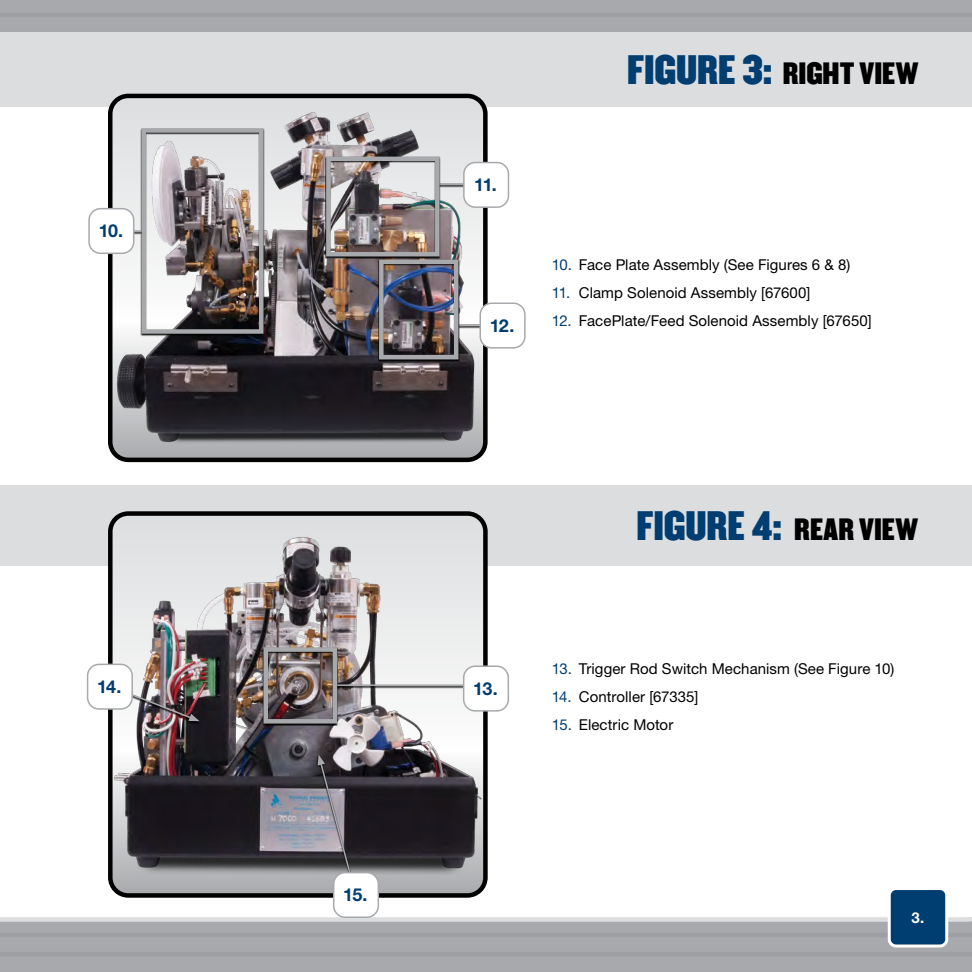
<style>
.page{position:relative;width:972px;height:972px;background:#a7a9ac}
.page>*{position:absolute;margin:0;border:0;box-sizing:border-box;transform-origin:0 0}
.t1{font:36px "Champion HTF Middleweight";letter-spacing:-.005em;color:#003d71}
.t2{font:27px "Champion HTF Middleweight";letter-spacing:.005em;color:#000}
.t3{font:700 17.85px "Helvetica Neue LT Std";letter-spacing:-.04em;color:#003d71}
.t4{font:15px "Helvetica Neue LT Std";letter-spacing:.005em;color:#000}
.t5{font:700 15px "Helvetica Neue LT Std";color:#fff}
.s1{font-size:36px;color:#003d71}
.s2{color:#003d71}
.s3{font-size:27px;color:#000}
</style>
<div class="page">
<hr style="left:0;top:32px;width:972px;height:4px;background:#dcddde">
<hr style="left:0;top:13px;width:972px;height:4px;background:#9d9fa2">
<hr style="left:0;top:952px;width:972px;height:4px;background:#9d9fa2">
<hr style="left:0;top:933px;width:972px;height:4px;background:#9d9fa2">
<div style="left:0;top:107px;width:972px;height:815px;background:#fff"></div>
<div style="left:0;top:485px;width:972px;height:81px;background:#dcddde"></div>
<svg style="left:110px;top:516px;width:375px;height:379px"></svg>
<div style="left:108px;top:511px;width:380px;height:387px;border:4px solid #000;border-radius:18px"></div>
<img style="left:107px;top:528px;width:382px;height:346px">
<div style="left:0;top:33px;width:972px;height:74px;background:#dcddde"></div>
<svg style="left:110px;top:448px;width:375px;height:12px"></svg>
<img style="left:99px;top:93px;width:394px;height:355px">
<img style="left:140px;top:128px;width:125px;height:209px">
<div style="left:141px;top:128px;width:123px;height:206px;border:4px solid #a7a9ac"></div>
<svg style="left:134px;top:230px;width:9px;height:5px"></svg>
<hr style="left:121px;top:230px;width:20px;height:2px;background:#a7a9ac">
<div style="left:89px;top:209px;width:45px;height:44px;background:#fff;border-radius:11px"></div>
<div style="left:88px;top:208px;width:46px;height:46px;border:2px solid #a7a9ac;border-radius:11px"></div>
<svg style="left:441px;top:185px;width:22px;height:2px"></svg>
<hr style="left:438px;top:183px;width:48px;height:2px;background:#a7a9ac">
<div style="left:464px;top:163px;width:44px;height:44px;background:#fff;border-radius:11px"></div>
<div style="left:463px;top:162px;width:46px;height:46px;border:2px solid #a7a9ac;border-radius:11px"></div>
<img style="left:325px;top:157px;width:116px;height:102px">
<div style="left:326px;top:157px;width:114px;height:99px;border:4px solid #a7a9ac"></div>
<svg style="left:459px;top:326px;width:21px;height:2px"></svg>
<hr style="left:456px;top:324px;width:47px;height:2px;background:#a7a9ac">
<div style="left:480px;top:303px;width:45px;height:45px;background:#fff;border-radius:11px"></div>
<div style="left:480px;top:302px;width:46px;height:47px;border:2px solid #a7a9ac;border-radius:11px"></div>
<img style="left:378px;top:260px;width:81px;height:102px">
<div style="left:379px;top:260px;width:79px;height:99px;border:4px solid #a7a9ac"></div>
<svg style="left:110px;top:686px;width:91px;height:38px"></svg>
<img style="left:110px;top:685px;width:90px;height:36px">
<div style="left:88px;top:664px;width:44px;height:45px;background:#fff;border-radius:11px"></div>
<div style="left:87px;top:664px;width:46px;height:46px;border:2px solid #a7a9ac;border-radius:11px"></div>
<svg style="left:316px;top:755px;width:17px;height:144px"></svg>
<svg style="left:318px;top:755px;width:40px;height:143px"></svg>
<div style="left:334px;top:873px;width:44px;height:44px;background:#fff;border-radius:11px"></div>
<div style="left:333px;top:872px;width:46px;height:46px;border:2px solid #a7a9ac;border-radius:11px"></div>
<svg style="left:338px;top:686px;width:125px;height:3px"></svg>
<hr style="left:334px;top:684px;width:148px;height:2px;background:#a7a9ac">
<div style="left:464px;top:666px;width:44px;height:45px;background:#fff;border-radius:11px"></div>
<div style="left:463px;top:665px;width:46px;height:47px;border:2px solid #a7a9ac;border-radius:11px"></div>
<img style="left:262px;top:647px;width:76px;height:79px">
<div style="left:264px;top:647px;width:73px;height:77px;border:4px solid #a7a9ac"></div>
<div style="left:889px;top:889px;width:58px;height:57px;background:#003d71;border-radius:7px"></div>
<div style="left:888px;top:887px;width:60px;height:61px;border:3px solid #fff;border-radius:7px"></div>
<p class="t3" style="left:99px;top:220px;width:26px">10.</p>
<p class="t3" style="left:97px;top:676px;width:26px">14.</p>
<p class="t3" style="left:343px;top:884px;width:26px">15.</p>
<p class="t3" style="left:474px;top:174px;width:24px">11.</p>
<p class="t3" style="left:490px;top:315px;width:26px">12.</p>
<h2 class="t2" style="left:627px;top:56px;width:293px"><span class="s1">FIGURE 3:</span> RIGHT VIEW</h2>
<p class="t4" style="left:552px;top:256px;width:300px"><span class="s2">10.</span> Face Plate Assembly (See Figures 6 &amp; 8)</p>
<p class="t4" style="left:552px;top:284px;width:260px"><span class="s2">11.</span> Clamp Solenoid Assembly [67600]</p>
<p class="t4" style="left:552px;top:312px;width:321px"><span class="s2">12.</span> FacePlate/Feed Solenoid Assembly [67650]</p>
<p class="t3" style="left:473px;top:678px;width:26px">13.</p>
<h1 class="t1" style="left:637px;top:502px;width:283px">FIGURE 4: <span class="s3">REAR VIEW</span></h1>
<p class="t4" style="left:552px;top:660px;width:344px"><span class="s2">13.</span> Trigger Rod Switch Mechanism (See Figure 10)</p>
<p class="t4" style="left:552px;top:688px;width:148px"><span class="s2">14.</span> Controller [67335]</p>
<p class="t4" style="left:552px;top:716px;width:123px"><span class="s2">15.</span> Electric Motor</p>
<p class="t5" style="left:911px;top:908px;width:14px">3.</p>
</div>
